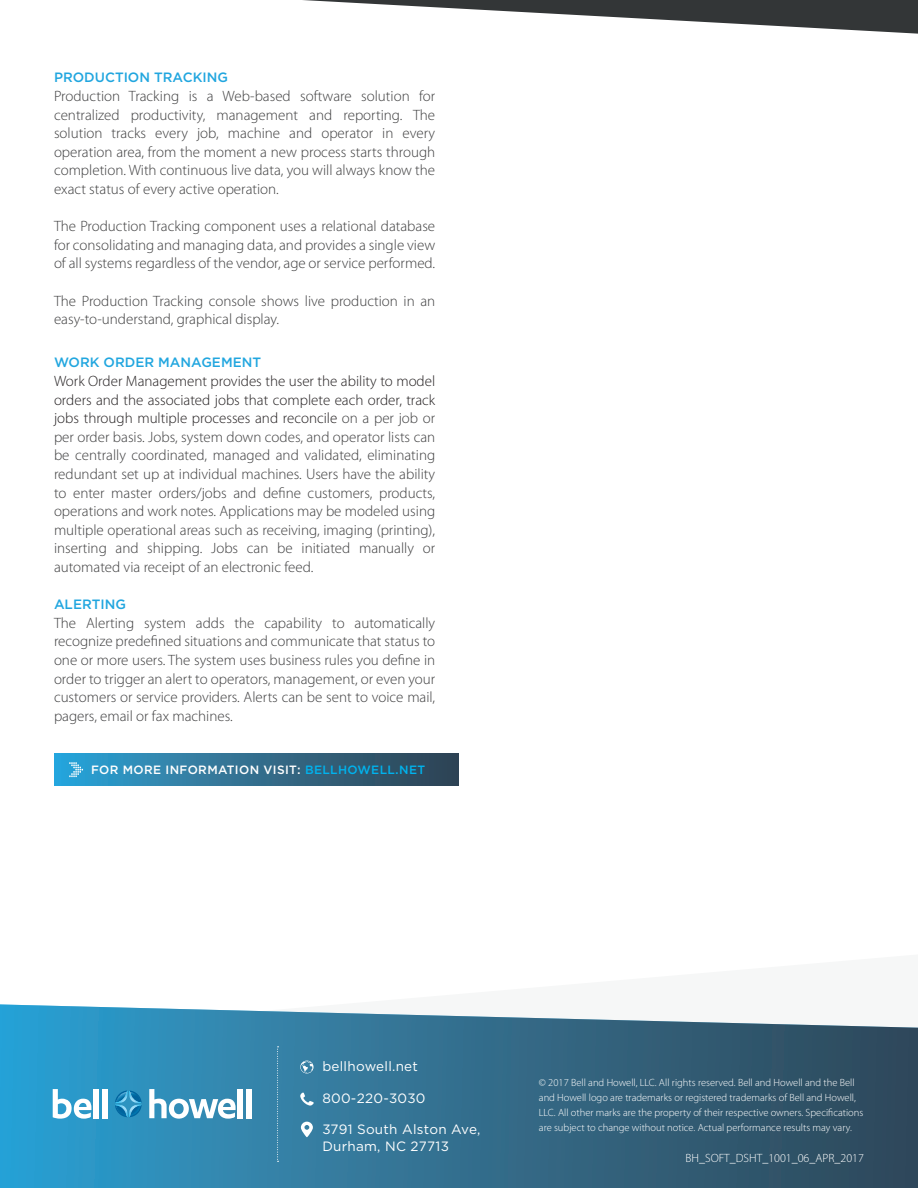
<style>
.page{position:relative;width:918px;height:1188px;background:#fff}
.page>*{position:absolute;margin:0;border:0;box-sizing:border-box;transform-origin:0 0}
.t1{font:300 15px/18.6px "Myriad Pro";color:#3e3e3f;text-align:justify}
.t2{font:13.5px "Gotham";letter-spacing:.02em;color:#fff}
.t3{font:500 13.5px "Gotham";color:#21a6df}
.Body-Normal{font:500 12px "Gotham";letter-spacing:.03em;color:#fff}
.Trademark{font:300 12px "Myriad Pro";color:#fff}
.Trademark-2{font:300 10.5px/15px "Myriad Pro";color:#fff}
.s1{color:#231f20}
.s2{color:#00b3ee}
</style>
<div class="page">
<div style="left:54px;top:753px;width:405px;height:33px;background:linear-gradient(to right,#2ea2d5,#323f4d)"></div>
<svg style="left:0;top:1004px;width:918px;height:184px;background:#3e7a98"></svg>
<svg style="left:300px;top:1061px;width:14px;height:12px"></svg>
<svg style="left:300px;top:1093px;width:14px;height:13px"></svg>
<svg style="left:301px;top:1122px;width:12px;height:15px"></svg>
<svg style="left:277px;top:1046px;width:2px;height:116px"></svg>
<svg style="left:303px;top:0;width:615px;height:34px"></svg>
<svg style="left:69px;top:762px;width:14px;height:15px"></svg>
<div style="left:238px;top:1089px;width:5px;height:29px;background:#fff"></div>
<div style="left:246px;top:1089px;width:6px;height:29px;background:#fff"></div>
<svg style="left:149px;top:1089px;width:87px;height:30px"></svg>
<div style="left:94px;top:1089px;width:5px;height:29px;background:#fff"></div>
<div style="left:102px;top:1089px;width:5px;height:29px;background:#fff"></div>
<svg style="left:53px;top:1089px;width:38px;height:30px"></svg>
<svg style="left:115px;top:1090px;width:27px;height:27px"></svg>
<img style="left:116px;top:1106px;width:24px;height:10px">
<img style="left:116px;top:1092px;width:24px;height:10px">
<p class="t3" style="left:54px;top:69px;width:176px">PRODUCTION TRACKING</p>
<p class="t1" style="left:54px;top:87px;width:383px">Production Tracking is a Web-based software solution for centralized productivity, management and reporting. The solution tracks every job, machine and operator in every operation area, from the moment a new process starts through completion. With continuous live data, you will always know the exact status of every active operation.</p>
<p class="t1" style="left:54px;top:217px;width:383px">The Production Tracking component uses a relational database for consolidating and managing data, and provides a single view of all systems regardless of the vendor, age or service performed.</p>
<p class="t1" style="left:54px;top:291px;width:383px">The Production Tracking console shows live production in an easy-to-understand, graphical display.</p>
<p class="t3" style="left:54px;top:354px;width:209px">WORK ORDER MANAGEMENT</p>
<p class="t1" style="left:54px;top:372px;width:383px"><span class="s1">Work Order Management provides the user the ability to model orders and the associated jobs that complete each order, track jobs through multiple processes and reconcile</span> on a per job or per order basis. Jobs, system down codes, and operator lists can be centrally coordinated, managed and validated, eliminating redundant set up at individual machines. Users have the ability to enter master orders/jobs and define customers, products, operations and work notes. Applications may be modeled using multiple operational areas such as receiving, imaging (printing), inserting and shipping. Jobs can be initiated manually or automated via receipt of an electronic feed.</p>
<p class="t3" style="left:54px;top:596px;width:74px">ALERTING</p>
<p class="t1" style="left:54px;top:614px;width:383px">The Alerting system adds the capability to automatically recognize predefined situations and communicate that status to one or more users. The system uses business rules you define in order to trigger an alert to operators, management, or even your customers or service providers. Alerts can be sent to voice mail, pagers, email or fax machines.</p>
<p class="Body-Normal" style="left:91px;top:762px;width:336px">FOR MORE INFORMATION VISIT: <span class="s2">BELLHOWELL.NET</span></p>
<p class="t2" style="left:322px;top:1058px;width:97px">bellhowell.net</p>
<p class="t2" style="left:322px;top:1089px;width:105px">800-220-3030</p>
<p class="t2" style="left:322px;top:1121px;width:160px">3791 South Alston Ave,</p>
<p class="t2" style="left:322px;top:1137px;width:128px">Durham, NC 27713</p>
<p class="Trademark-2" style="left:539px;top:1075px;width:326px">© 2017 Bell and Howell, LLC. All rights reserved. Bell and Howell and the Bell and Howell logo are trademarks or registered trademarks of Bell and Howell, LLC. All other marks are the property of their respective owners. Specifications are subject to change without notice. Actual performance results may vary.</p>
<p class="Trademark" style="left:686px;top:1151px;width:180px">BH_SOFT_DSHT_1001_06_APR_2017</p>
</div>
